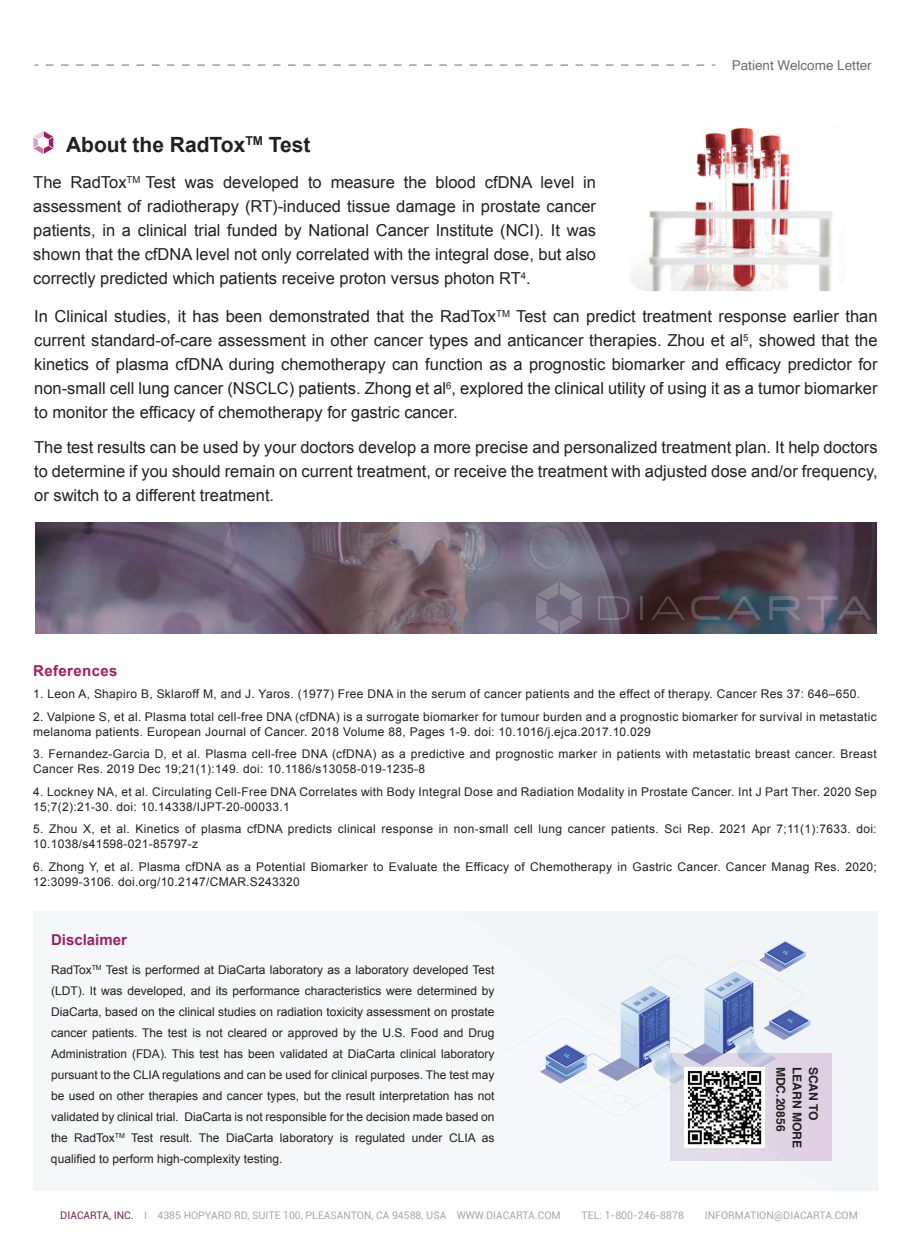
<style>
.page{position:relative;width:918px;height:1242px;background:#fff}
.page>*{position:absolute;margin:0;border:0;box-sizing:border-box;transform-origin:0 0}
.t1{font:700 21px "Arial";color:#231f20}
.t2{font:16.5px/24px "Arial";color:#231f20;text-align:justify}
.t3{font:700 15px "Arial";letter-spacing:.01em;color:#9d2065}
.t4{font:13.5px "Helvetica";color:#6d6e71}
.t5{font:700 12.15px "Helvetica";color:#231f20}
.t6{font:12px/21px "Arial";letter-spacing:.025em;color:#231f20}
.t7{font:10.5px "Roboto";color:#a7a9ac}
.s1{color:#782857}
</style>
<div class="page">
<div style="left:33px;top:912px;width:845px;height:279px;background:#f6f7f8"></div>
<svg style="left:46px;top:65px;width:670px;height:1px"></svg>
<svg style="left:33px;top:131px;width:20px;height:23px"></svg>
<img style="left:631px;top:127px;width:202px;height:164px">
<img style="left:36px;top:522px;width:841px;height:111px">
<svg style="left:536px;top:582px;width:46px;height:52px"></svg>
<svg style="left:598px;top:596px;width:31px;height:24px"></svg>
<hr style="left:640px;top:596px;width:2px;height:24px;background:#fff">
<svg style="left:651px;top:596px;width:34px;height:24px"></svg>
<svg style="left:691px;top:596px;width:30px;height:24px"></svg>
<svg style="left:727px;top:596px;width:34px;height:24px"></svg>
<svg style="left:769px;top:596px;width:32px;height:24px"></svg>
<svg style="left:807px;top:596px;width:65px;height:24px"></svg>
<svg style="left:506px;top:941px;width:305px;height:175px"></svg>
<svg style="left:671px;top:1054px;width:161px;height:106px"></svg>
<img style="left:685px;top:1067px;width:80px;height:81px">
<h1 class="t1" style="left:66px;top:131px;width:246px">About the RadTox<sup>TM</sup> Test</h1>
<p class="t2" style="left:33px;top:171px;width:564px">The RadTox<sup>TM</sup> Test was developed to measure the blood cfDNA level in assessment of radiotherapy (RT)-induced tissue damage in prostate cancer patients, in a clinical trial funded by National Cancer Institute (NCI). It was shown that the cfDNA level not only correlated with the integral dose, but also correctly predicted which patients receive proton versus photon RT<sup>4</sup>.</p>
<p class="t4" style="left:732px;top:54px;width:142px">Patient Welcome Letter</p>
<p class="t2" style="left:34px;top:305px;width:845px">In Clinical studies, it has been demonstrated that the RadTox<sup>TM</sup> Test can predict treatment response earlier than current standard-of-care assessment in other cancer types and anticancer therapies. Zhou et al<sup>5</sup>, showed that the kinetics of plasma cfDNA during chemotherapy can function as a prognostic biomarker and efficacy predictor for non-small cell lung cancer (NSCLC) patients. Zhong et al<sup>6</sup>, explored the clinical utility of using it as a tumor biomarker to monitor the efficacy of chemotherapy for gastric cancer.</p>
<p class="t2" style="left:34px;top:435px;width:845px">The test results can be used by your doctors develop a more precise and personalized treatment plan. It help doctors to determine if you should remain on current treatment, or receive the treatment with adjusted dose and/or frequency, or switch to a different treatment.</p>
<p class="t3" style="left:33px;top:661px;width:86px">References</p>
<p class="t6" style="left:33px;top:684px;width:828px">1. Leon A, Shapiro B, Sklaroff M, and J. Yaros. (1977) Free DNA in the serum of cancer patients and the effect of therapy. Cancer Res 37: 646–650.</p>
<p class="t6" style="left:33px;top:709px;width:845px;line-height:15px">2. Valpione S, et al. Plasma total cell-free DNA (cfDNA) is a surrogate biomarker for tumour burden and a prognostic biomarker for survival in metastatic melanoma patients. European Journal of Cancer. 2018 Volume 88, Pages 1-9. doi: 10.1016/j.ejca.2017.10.029</p>
<p class="t6" style="left:33px;top:747px;width:845px;line-height:15px">3. Fernandez-Garcia D, et al. Plasma cell-free DNA (cfDNA) as a predictive and prognostic marker in patients with metastatic breast cancer. Breast<br>Cancer Res. 2019 Dec 19;21(1):149. doi: 10.1186/s13058-019-1235-8</p>
<p class="t6" style="left:33px;top:784px;width:845px;line-height:15px">4. Lockney NA, et al. Circulating Cell-Free DNA Correlates with Body Integral Dose and Radiation Modality in Prostate Cancer. Int J Part Ther. 2020 Sep<br>15;7(2):21-30. doi: 10.14338/IJPT-20-00033.1</p>
<p class="t6" style="left:33px;top:822px;width:845px;line-height:15px">5. Zhou X, et al. Kinetics of plasma cfDNA predicts clinical response in non-small cell lung cancer patients. Sci Rep. 2021 Apr 7;11(1):7633. doi:<br>10.1038/s41598-021-85797-z</p>
<p class="t6" style="left:33px;top:859px;width:845px;line-height:15px">6. Zhong Y, et al. Plasma cfDNA as a Potential Biomarker to Evaluate the Efficacy of Chemotherapy in Gastric Cancer. Cancer Manag Res. 2020;<br>12:3099-3106. doi.org/10.2147/CMAR.S243320</p>
<p class="t3" style="left:51px;top:930px;width:77px">Disclaimer</p>
<p class="t6" style="left:51px;top:959px;width:445px;text-align:justify">RadTox<sup>TM</sup> Test is performed at DiaCarta laboratory as a laboratory developed Test (LDT). It was developed, and its performance characteristics were determined by DiaCarta, based on the clinical studies on radiation toxicity assessment on prostate cancer patients. The test is not cleared or approved by the U.S. Food and Drug Administration (FDA). This test has been validated at DiaCarta clinical laboratory pursuant to the CLIA regulations and can be used for clinical purposes. The test may be used on other therapies and cancer types, but the result interpretation has not validated by clinical trial. DiaCarta is not responsible for the decision made based on the RadTox<sup>TM</sup> Test result. The DiaCarta laboratory is regulated under CLIA as qualified to perform high-complexity testing.</p>
<p class="t5" style="left:788px;top:1067px;width:66px;rotate:90deg">MDC.20856</p>
<p class="t5" style="left:805px;top:1067px;width:83px;rotate:90deg">LEARN MORE</p>
<p class="t5" style="left:821px;top:1067px;width:56px;rotate:90deg">SCAN TO</p>
<p class="t7" style="left:60px;top:1207px;width:502px"><span class="s1">DIACARTA, INC.</span> I 4385 HOPYARD RD, SUITE 100, PLEASANTON, CA 94588, USA WWW.DIACARTA.COM</p>
<p class="t7" style="left:582px;top:1207px;width:104px">TEL: 1-800-246-8878</p>
<p class="t7" style="left:705px;top:1207px;width:154px">INFORMATION@DIACARTA.COM</p>
</div>
